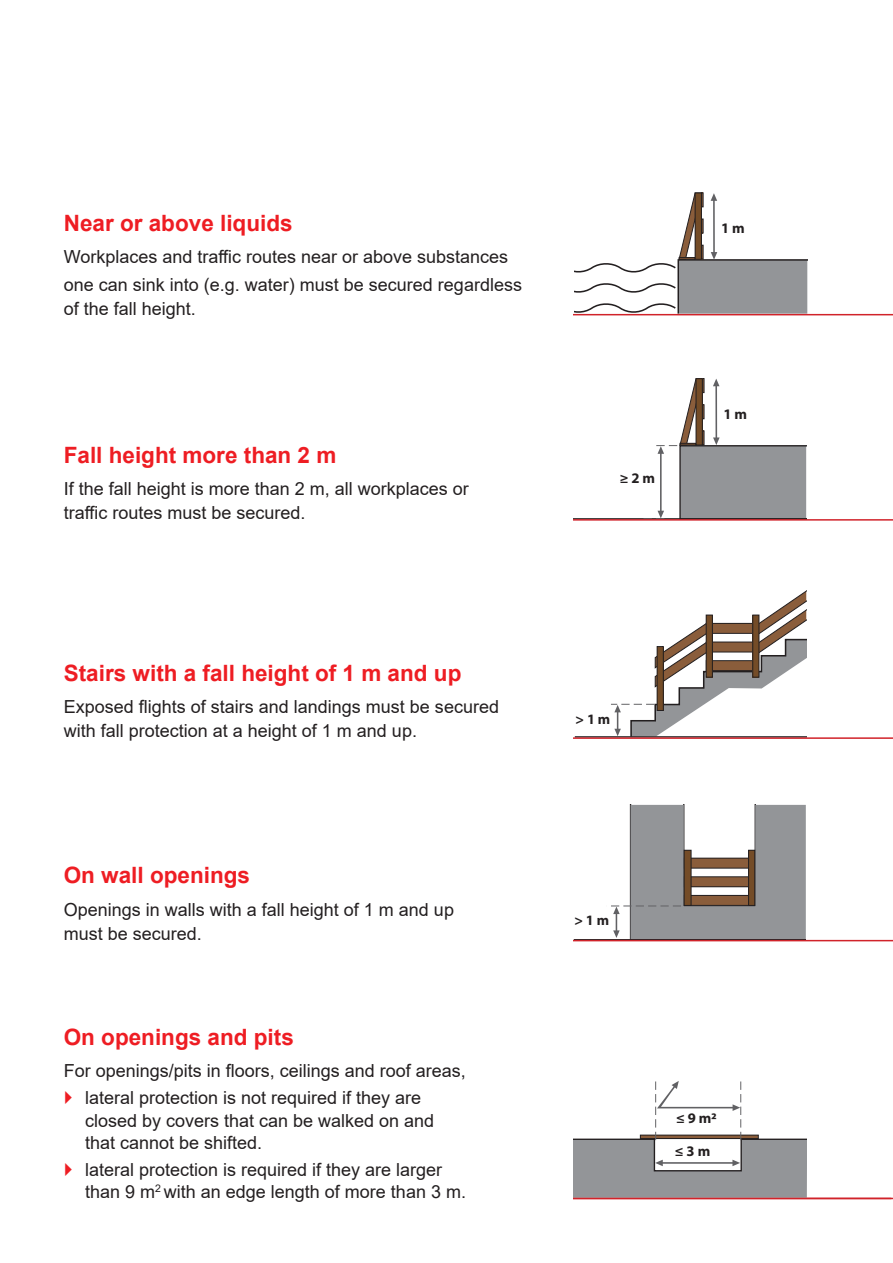
<style>
.page{position:relative;width:893px;height:1263px;background:#fff}
.page>*{position:absolute;margin:0;border:0;box-sizing:border-box;transform-origin:0 0}
.t1{font:700 22.5px "Arial";color:#ee1d23}
.t2{font:18px/24px "Arial";color:#231f20}
.t3{font:700 14.7px "Myriad Pro";color:#231f20}
.t4{font:700 14.4px "Myriad Pro";color:#231f20}
</style>
<div class="page">
<hr style="left:573px;top:1198px;width:320px;height:1px;background:#d1232a">
<svg style="left:574px;top:192px;width:233px;height:122px"></svg>
<hr style="left:573px;top:518px;width:233px;height:1px;background:#231f20">
<svg style="left:642px;top:378px;width:164px;height:141px"></svg>
<svg style="left:573px;top:1081px;width:234px;height:117px"></svg>
<hr style="left:575px;top:736px;width:231px;height:1px;background:#231f20">
<svg style="left:611px;top:590px;width:195px;height:147px"></svg>
<svg style="left:611px;top:805px;width:195px;height:134px"></svg>
<div style="left:749px;top:850px;width:6px;height:55px;background:#744c27"></div>
<div style="left:748px;top:850px;width:7px;height:56px;border:1px solid #231f20"></div>
<div style="left:684px;top:850px;width:7px;height:55px;background:#744c27"></div>
<div style="left:684px;top:850px;width:7px;height:56px;border:1px solid #231f20"></div>
<hr style="left:574px;top:939px;width:232px;height:1px;background:#231f20">
<hr style="left:573px;top:519px;width:320px;height:2px;background:#d1232a">
<hr style="left:573px;top:737px;width:320px;height:2px;background:#d1232a">
<hr style="left:573px;top:940px;width:320px;height:1px;background:#d1232a">
<hr style="left:573px;top:314px;width:320px;height:1px;background:#d1232a">
<p class="t1" style="left:64px;top:207px;width:230px">Near or above liquids</p>
<p class="t2" style="left:64px;top:243px;width:460px;line-height:28.2px">Workplaces and traffic routes near or above substances one can sink into (e.g. water) must be secured regardless</p>
<p class="t2" style="left:64px;top:297px;width:134px">of the fall height.</p>
<p class="t1" style="left:64px;top:439px;width:274px">Fall height more than 2 m</p>
<p class="t2" style="left:64px;top:477px;width:407px">If the fall height is more than 2 m, all workplaces or traffic routes must be secured.</p>
<p class="t3" style="left:721px;top:219px;width:25px">1 m</p>
<p class="t3" style="left:620px;top:469px;width:37px">≥ 2 m</p>
<p class="t3" style="left:723px;top:404px;width:25px">1 m</p>
<p class="t1" style="left:64px;top:657px;width:399px">Stairs with a fall height of 1 m and up</p>
<p class="t2" style="left:64px;top:695px;width:437px">Exposed flights of stairs and landings must be secured with fall protection at a height of 1 m and up.</p>
<p class="t1" style="left:64px;top:860px;width:188px">On wall openings</p>
<p class="t2" style="left:64px;top:897px;width:392px">Openings in walls with a fall height of 1 m and up must be secured.</p>
<p class="t1" style="left:64px;top:1021px;width:232px">On openings and pits</p>
<p class="t2" style="left:85px;top:1058px;width:382px;line-height:26.7px;text-indent:-21px">For openings/pits in floors, ceilings and roof areas, lateral protection is not required if they are</p>
<p class="t2" style="left:85px;top:1109px;width:351px;line-height:22.5px">closed by covers that can be walked on and that cannot be shifted.</p>
<p class="t2" style="left:85px;top:1158px;width:382px;line-height:22.5px">lateral protection is required if they are larger than 9 m<sup>2</sup> with an edge length of more than 3 m.</p>
<p class="t3" style="left:419px;top:1060px;width:37px">&gt; 1 m</p>
<p class="t4" style="left:575px;top:709px;width:36px">&gt; 1 m</p>
<p class="t4" style="left:574px;top:911px;width:36px">&gt; 1 m</p>
<p class="t3" style="left:676px;top:1108px;width:42px">≤ 9 m2</p>
<p class="t3" style="left:675px;top:1142px;width:37px">≤ 3 m</p>
</div>
